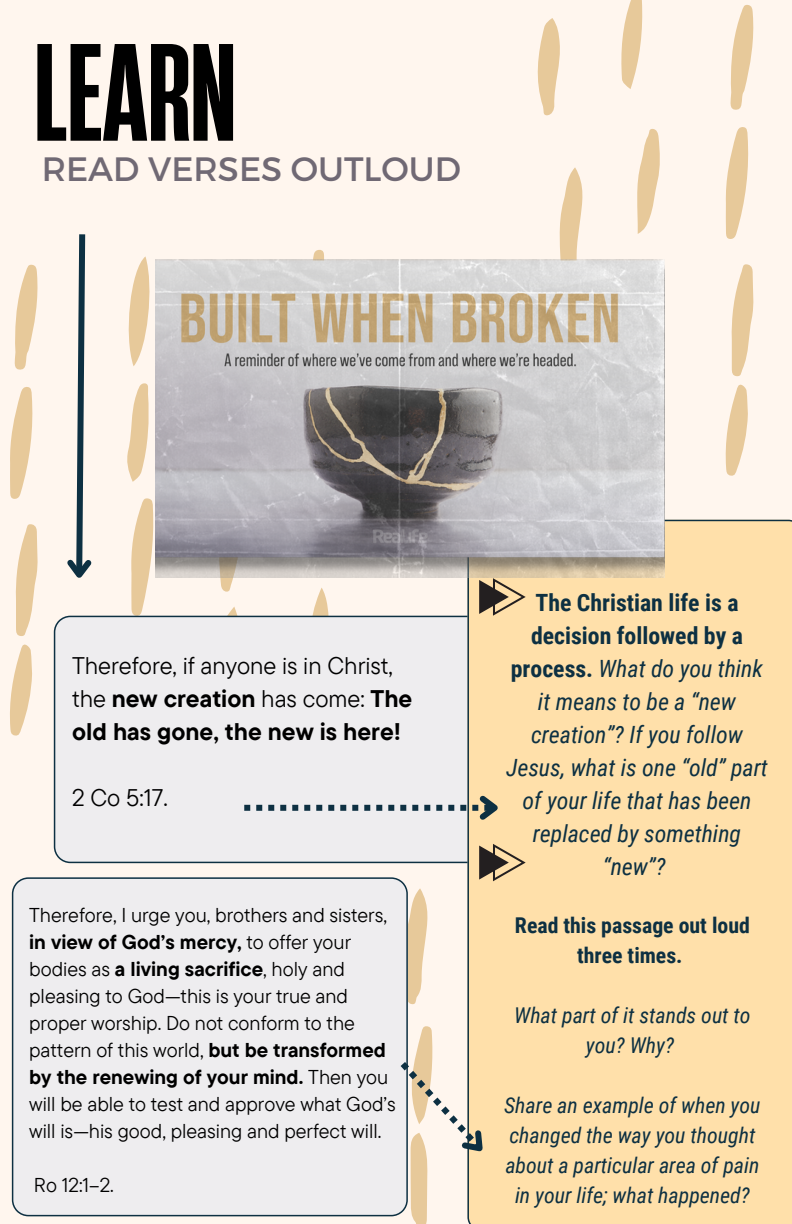
<style>
.page{position:relative;width:792px;height:1224px;background:#fff6ee}
.page>*{position:absolute;margin:0;border:0;box-sizing:border-box;transform-origin:0 0}
.t1{font:700 130px "Heading Now 36";color:#000}
.t2{font:33.8px "Montserrat";color:#706974}
.t3{font:24px/33px "TT Commons Pro";color:#000}
.t4{font:italic 23.8px/33px "Roboto Condensed";color:#0d3042;text-align:center}
.t5{font:italic 21.8px/30px "Roboto Condensed";color:#0d3042;text-align:center}
.t6{font:700 21.8px/30px "Roboto Condensed";color:#0d3042;text-align:center}
.t7{font:20px/27px "TT Commons Pro";color:#000}
.s1{font-weight:700}
.s2{font-weight:700;font-style:normal}
</style>
<div class="page">
<svg style="left:557px;top:167px;width:29px;height:93px"></svg>
<svg style="left:731px;top:264px;width:23px;height:112px"></svg>
<svg style="left:725px;top:127px;width:24px;height:112px"></svg>
<svg style="left:538px;top:18px;width:22px;height:98px"></svg>
<svg style="left:730px;top:5px;width:24px;height:105px"></svg>
<svg style="left:637px;top:129px;width:23px;height:105px"></svg>
<svg style="left:664px;top:377px;width:1px;height:97px"></svg>
<svg style="left:621px;top:0;width:22px;height:89px"></svg>
<svg style="left:725px;top:384px;width:23px;height:92px"></svg>
<svg style="left:130px;top:498px;width:25px;height:118px"></svg>
<svg style="left:15px;top:524px;width:23px;height:112px"></svg>
<svg style="left:10px;top:387px;width:23px;height:112px"></svg>
<svg style="left:14px;top:264px;width:24px;height:106px"></svg>
<svg style="left:128px;top:256px;width:22px;height:110px"></svg>
<svg style="left:127px;top:383px;width:22px;height:99px"></svg>
<svg style="left:10px;top:644px;width:22px;height:92px"></svg>
<svg style="left:306px;top:250px;width:18px;height:10px"></svg>
<div style="left:54px;top:616px;width:413px;height:247px;background:#eeedef"></div>
<div style="left:467px;top:520px;width:325px;height:704px;background:#ffe0aa"></div>
<img style="left:155px;top:260px;width:509px;height:318px">
<svg style="left:67px;top:234px;width:25px;height:344px"></svg>
<div style="left:12px;top:877px;width:389px;height:339px;background:#eeedef"></div>
<svg style="left:217px;top:353px;width:309px;height:484px;background:#c6c1bd"></svg>
<svg style="left:401px;top:844px;width:125px;height:380px"></svg>
<p class="t1" style="left:34px;top:4px;width:204px">LEARN</p>
<p class="t2" style="left:42px;top:147px;width:421px">READ VERSES OUTLOUD</p>
<p class="t3" style="left:72px;top:648px;width:342px">Therefore, if anyone is in Christ, the <span class="s1">new creation</span> has come: <span class="s1">The old has gone, the new is here!</span></p>
<p class="t3" style="left:72px;top:780px;width:97px">2 Co 5:17.</p>
<p class="t7" style="left:29px;top:901px;width:368px">Therefore, I urge you, brothers and sisters, <span class="s1">in view of God’s mercy,</span> to offer your bodies as <span class="s1">a living sacrifice</span>, holy and pleasing to God—this is your true and proper worship. Do not conform to the pattern of this world, <span class="s1">but be transformed by the renewing of your mind.</span> Then you will be able to test and approve what God’s will is—his good, pleasing and perfect will.</p>
<p class="t7" style="left:34px;top:1171px;width:81px">Ro 12:1–2.</p>
<p class="t4" style="left:506px;top:586px;width:263px"><span class="s2">The Christian life is a decision followed by a process.</span> What do you think it means to be a “new creation”? If you follow<br>Jesus, what is one “old” part of your life that has been replaced by something “new”?</p>
<p class="t6" style="left:515px;top:911px;width:236px">Read this passage out loud three times.</p>
<p class="t5" style="left:514px;top:1001px;width:238px">What part of it stands out to you? Why?</p>
<p class="t5" style="left:504px;top:1091px;width:258px">Share an example of when you changed the way you thought about a particular area of pain in your life; what happened?</p>
</div>
